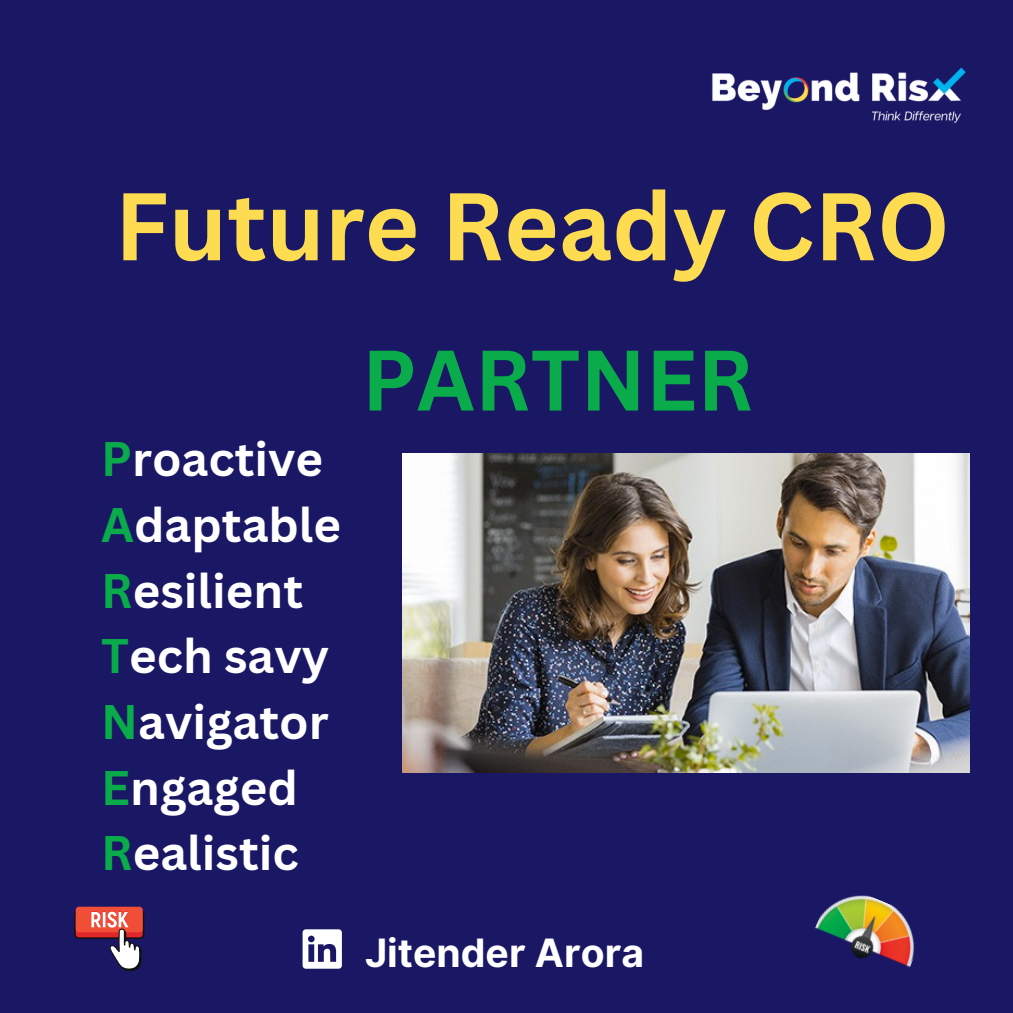
<style>
.page{position:relative;width:1013px;height:1013px;background:#fff}
.page>*{position:absolute;margin:0;border:0;box-sizing:border-box;transform-origin:0 0}
.t1{font:700 93.75px "Canva Sans";color:#fedc51}
.t2{font:700 83.75px "Canva Sans";color:#0aab4b}
.t3{font:700 47.25px "Canva Sans";color:#fff}
.t4{font:700 39.12px "Inter";color:#fff}
.s1{color:#0aab4b}
</style>
<div class="page">
<div style="left:0;top:0;width:1012px;height:1012px;background:#1a1765"></div>
<img style="left:712px;top:67px;width:254px;height:56px">
<svg style="left:302px;top:929px;width:40px;height:39px"></svg>
<img style="left:815px;top:895px;width:100px;height:73px">
<svg style="left:74px;top:910px;width:70px;height:28px"></svg>
<div style="left:76px;top:911px;width:67px;height:26px;background:#e0272b;border-radius:3px"></div>
<div style="left:76px;top:906px;width:67px;height:26px;background:#f04e36;border-radius:3px"></div>
<svg style="left:91px;top:911px;width:51px;height:60px"></svg>
<img style="left:402px;top:453px;width:567px;height:319px">
<p class="t1" style="left:115px;top:160px;width:836px">Future Ready CRO</p>
<p class="t3" style="left:101px;top:426px;width:223px"><span class="s1">P</span>roactive</p>
<p class="t3" style="left:101px;top:491px;width:241px"><span class="s1">A</span>daptable</p>
<p class="t3" style="left:101px;top:557px;width:203px"><span class="s1">R</span>esilient</p>
<p class="t3" style="left:101px;top:622px;width:229px"><span class="s1">T</span>ech savy</p>
<p class="t3" style="left:101px;top:688px;width:229px"><span class="s1">N</span>avigator</p>
<p class="t3" style="left:101px;top:754px;width:198px"><span class="s1">E</span>ngaged</p>
<p class="t3" style="left:101px;top:819px;width:199px"><span class="s1">R</span>ealistic</p>
<p class="t2" style="left:362px;top:321px;width:393px">PARTNER</p>
<p class="t4" style="left:365px;top:929px;width:281px">Jitender Arora</p>
</div>
